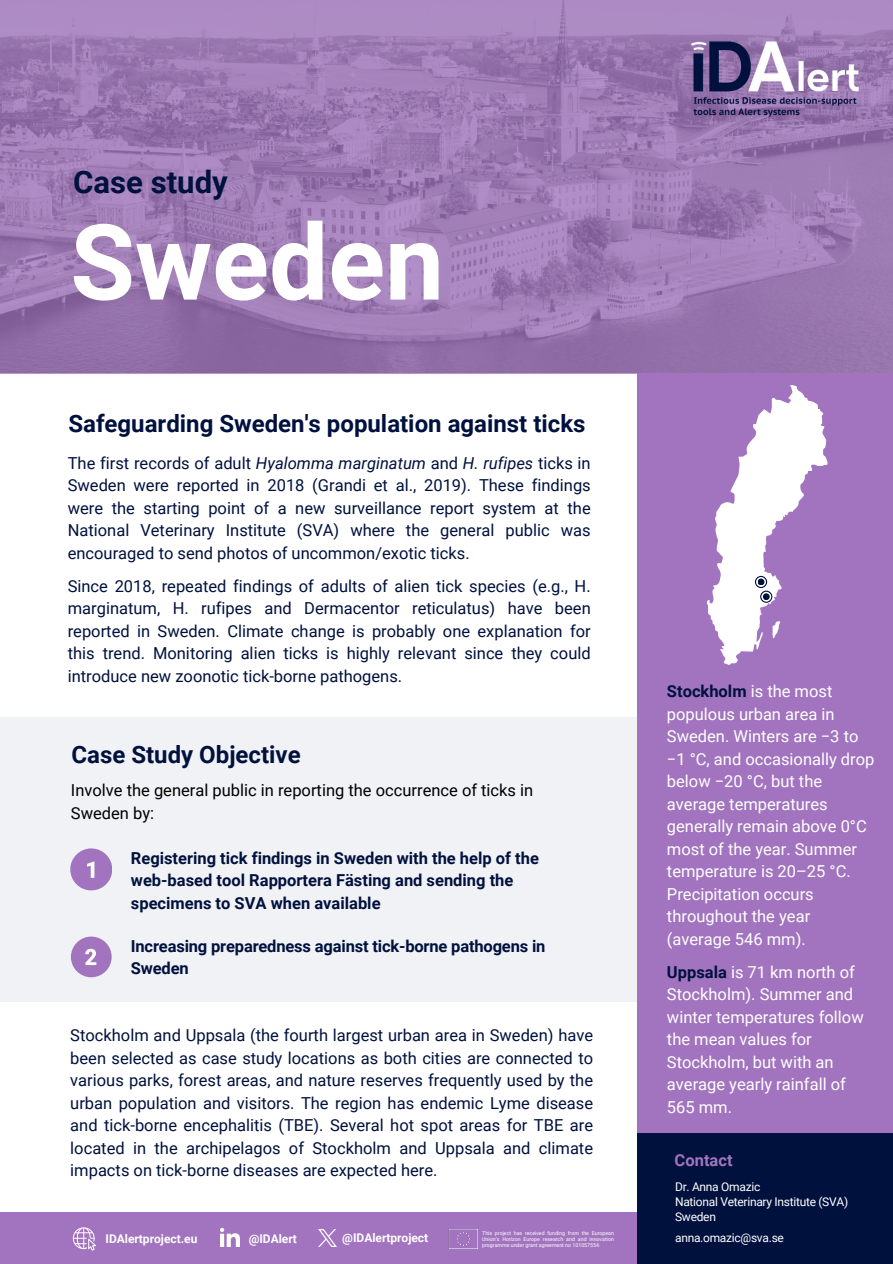
<style>
.page{position:relative;width:893px;height:1264px;background:#fff}
.page>*{position:absolute;margin:0;border:0;box-sizing:border-box;transform-origin:0 0}
.t1{font:700 105.15px "Roboto";color:#fff}
.t2{font:700 31.05px "Roboto";color:#00113e}
.t3{font:700 24px "Roboto";color:#00113e}
.t4{font:16.5px/22.5px "Roboto";color:#00113e;text-align:justify}
.t5{font:16.5px/22.5px "Roboto";color:#fff}
.t6{font:700 16.5px/22.5px "Roboto";color:#00113e}
.t7{font:16.5px/22.5px "Roboto";color:#000}
.t8{font:700 16.5px "Roboto";color:#a274bf}
.t9{font:12px "Roboto";letter-spacing:-.02em;color:#fff}
.t10{font:700 12px "Roboto";color:#fff}
.t11{font:5.25px/6.1px "Roboto";color:#fff;text-align:justify}
.s1{font-style:italic}
.s2{font-weight:700;color:#00113e}
</style>
<div class="page">
<svg style="left:0;top:0;width:892px;height:373px;background:#9d7ab3"></svg>
<div style="left:636px;top:373px;width:256px;height:890px;background:#a274bf"></div>
<img style="left:691px;top:38px;width:167px;height:83px">
<div style="left:0;top:717px;width:636px;height:284px;background:#f1f2f5"></div>
<div style="left:70px;top:848px;width:42px;height:42px;background:#a274bf;border-radius:50%"></div>
<svg style="left:87px;top:861px;width:7px;height:16px"></svg>
<div style="left:71px;top:936px;width:40px;height:41px;background:#a274bf;border-radius:50%"></div>
<svg style="left:85px;top:948px;width:11px;height:17px"></svg>
<div style="left:0;top:1212px;width:644px;height:51px;background:#a274bf"></div>
<img style="left:318px;top:1229px;width:18px;height:16px">
<div style="left:636px;top:1132px;width:256px;height:131px;background:#00113e"></div>
<img style="left:220px;top:1227px;width:19px;height:19px">
<svg style="left:73px;top:1227px;width:23px;height:23px"></svg>
<img style="left:448px;top:1229px;width:30px;height:19px">
<svg style="left:706px;top:385px;width:121px;height:280px"></svg>
<div style="left:757px;top:578px;width:7px;height:7px;background:#00113e;border-radius:50%"></div>
<p class="t2" style="left:73px;top:164px;width:156px">Case study</p>
<p class="t1" style="left:70px;top:202px;width:375px">Sweden</p>
<p class="t3" style="left:68px;top:409px;width:518px">Safeguarding Sweden's population against ticks</p>
<p class="t4" style="left:68px;top:452px;width:524px">The first records of adult <span class="s1">Hyalomma marginatum</span> and <span class="s1">H. rufipes</span> ticks in Sweden were reported in 2018 (Grandi et al., 2019). These findings were the starting point of a new surveillance report system at the National Veterinary Institute (SVA) where the general public was encouraged to send photos of uncommon/exotic ticks.</p>
<p class="t4" style="left:68px;top:574px;width:524px">Since 2018, repeated findings of adults of alien tick species (e.g., H. marginatum, H. rufipes and Dermacentor reticulatus) have been reported in Sweden. Climate change is probably one explanation for this trend. Monitoring alien ticks is highly relevant since they could introduce new zoonotic tick-borne pathogens.</p>
<p class="t3" style="left:72px;top:741px;width:231px">Case Study Objective</p>
<p class="t7" style="left:71px;top:779px;width:464px">Involve the general public in reporting the occurrence of ticks in<br>Sweden by:</p>
<p class="t6" style="left:131px;top:846px;width:409px">Registering tick findings in Sweden with the help of the</p>
<p class="t6" style="left:131px;top:869px;width:384px">web-based tool Rapportera Fästing and sending the specimens to SVA when available</p>
<p class="t6" style="left:131px;top:934px;width:416px">Increasing preparedness against tick-borne pathogens in<br>Sweden</p>
<p class="t4" style="left:70px;top:1024px;width:524px">Stockholm and Uppsala (the fourth largest urban area in Sweden) have been selected as case study locations as both cities are connected to various parks, forest areas, and nature reserves frequently used by the urban population and visitors. The region has endemic Lyme disease and tick-borne encephalitis (TBE). Several hot spot areas for TBE are located in the archipelagos of Stockholm and Uppsala and climate impacts on tick-borne diseases are expected here.</p>
<p class="t10" style="left:105px;top:1231px;width:93px">IDAlertproject.eu</p>
<p class="t10" style="left:249px;top:1231px;width:50px">@IDAlert</p>
<p class="t10" style="left:342px;top:1231px;width:87px">@IDAlertproject</p>
<p class="t11" style="left:482px;top:1229px;width:133px">This project has received funding from the European Union’s Horizon Europe research and and innovation programme under grant agreement no 101057554.</p>
<p class="t5" style="left:667px;top:680px;width:209px"><span class="s2">Stockholm</span> is the most populous urban area in<br>Sweden. Winters are −3 to −1 °C, and occasionally drop below −20 °C, but the average temperatures generally remain above 0°C most of the year. Summer temperature is 20–25 °C.<br>Precipitation occurs throughout the year (average 546 mm).</p>
<p class="t5" style="left:667px;top:960px;width:198px"><span class="s2">Uppsala</span> is 71 km north of<br>Stockholm). Summer and winter temperatures follow the mean values for<br>Stockholm, but with an average yearly rainfall of<br>565 mm.</p>
<p class="t8" style="left:674px;top:1150px;width:59px">Contact</p>
<p class="t9" style="left:675px;top:1179px;width:87px">Dr. Anna Omazic</p>
<p class="t9" style="left:675px;top:1194px;width:175px">National Veterinary Institute (SVA)</p>
<p class="t9" style="left:675px;top:1209px;width:42px">Sweden</p>
<p class="t9" style="left:675px;top:1230px;width:110px">anna.omazic@sva.se</p>
</div>
